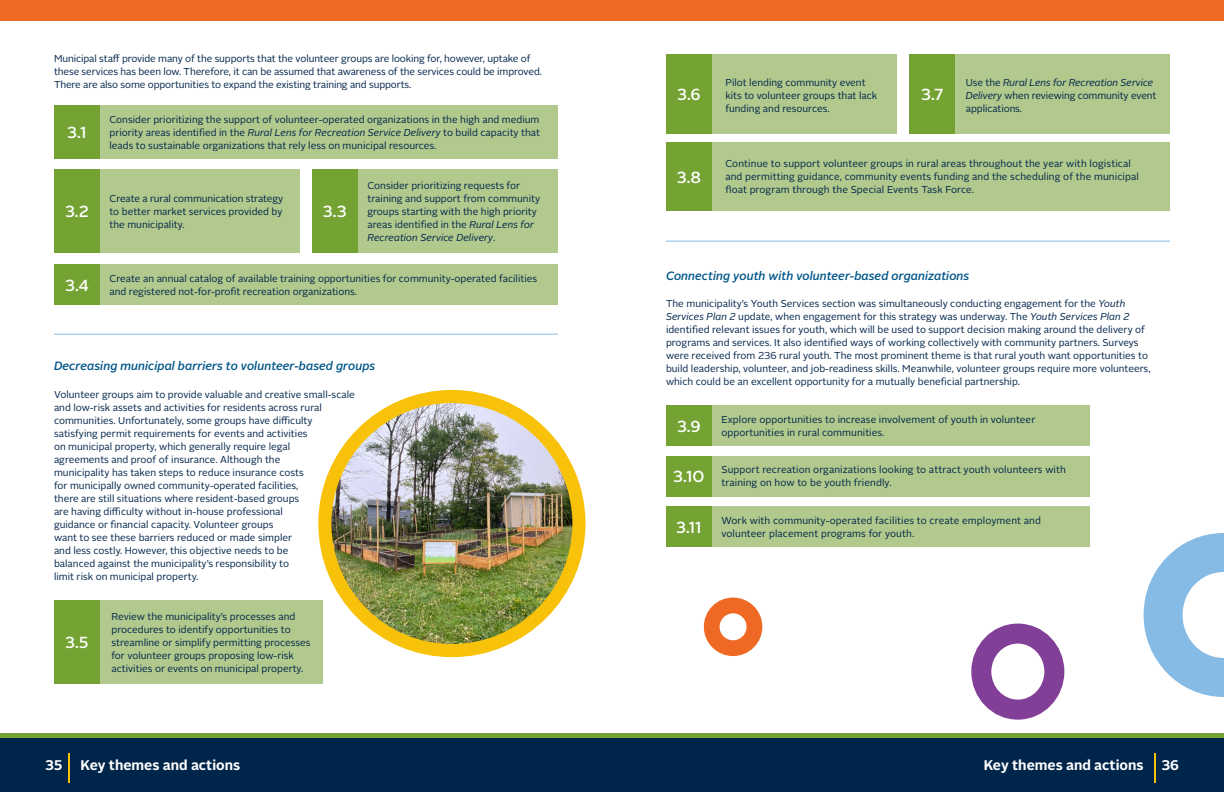
<style>
.page{position:relative;width:1224px;height:792px;background:#fff}
.page>*{position:absolute;margin:0;border:0;box-sizing:border-box;transform-origin:0 0}
.t1{font:500 16px "Alright Sans";color:#fff}
.t2{font:700 14px "Alright Sans";color:#fff}
.t3{font:italic 500 12px "Alright Sans";color:#005689}
.t4{font:10px/13px "Alright Sans";color:#00254a}
.s1{font-style:italic}
</style>
<div class="page">
<div style="left:0;top:0;width:1224px;height:20px;background:#ef6924"></div>
<div style="left:971px;top:624px;width:93px;height:96px;border:20px solid #823f98;border-radius:50%"></div>
<div style="left:0;top:734px;width:1224px;height:58px;background:#00254a"></div>
<div style="left:0;top:733px;width:1224px;height:5px;background:#74a333"></div>
<hr style="left:1154px;top:753px;width:2px;height:30px;background:#f9c20a">
<hr style="left:68px;top:753px;width:2px;height:30px;background:#f9c20a">
<div style="left:54px;top:105px;width:504px;height:54px;background:#b2c98d"></div>
<div style="left:54px;top:169px;width:246px;height:84px;background:#b2c98d"></div>
<div style="left:54px;top:600px;width:269px;height:84px;background:#b2c98d"></div>
<div style="left:698px;top:54px;width:199px;height:80px;background:#b2c98d"></div>
<div style="left:312px;top:169px;width:246px;height:84px;background:#b2c98d"></div>
<div style="left:909px;top:54px;width:261px;height:80px;background:#b2c98d"></div>
<div style="left:54px;top:264px;width:504px;height:41px;background:#b2c98d"></div>
<div style="left:666px;top:142px;width:504px;height:69px;background:#b2c98d"></div>
<div style="left:666px;top:405px;width:424px;height:41px;background:#b2c98d"></div>
<div style="left:666px;top:456px;width:424px;height:40px;background:#b2c98d"></div>
<div style="left:666px;top:506px;width:424px;height:41px;background:#b2c98d"></div>
<div style="left:54px;top:105px;width:45px;height:54px;background:#74a333"></div>
<div style="left:54px;top:169px;width:45px;height:84px;background:#74a333"></div>
<div style="left:54px;top:600px;width:45px;height:84px;background:#74a333"></div>
<div style="left:666px;top:54px;width:45px;height:80px;background:#74a333"></div>
<div style="left:312px;top:169px;width:45px;height:84px;background:#74a333"></div>
<div style="left:909px;top:54px;width:46px;height:80px;background:#74a333"></div>
<div style="left:54px;top:264px;width:45px;height:41px;background:#74a333"></div>
<div style="left:666px;top:142px;width:45px;height:69px;background:#74a333"></div>
<div style="left:666px;top:405px;width:45px;height:41px;background:#74a333"></div>
<div style="left:666px;top:456px;width:45px;height:40px;background:#74a333"></div>
<div style="left:666px;top:506px;width:45px;height:41px;background:#74a333"></div>
<hr style="left:54px;top:334px;width:504px;height:1px;background:#86bbe6">
<hr style="left:666px;top:241px;width:504px;height:1px;background:#86bbe6">
<img style="left:326px;top:397px;width:252px;height:254px">
<div style="left:318px;top:390px;width:268px;height:267px;border:13px solid #f9c20a;border-radius:50%"></div>
<svg style="left:1144px;top:533px;width:80px;height:164px"></svg>
<div style="left:704px;top:598px;width:58px;height:58px;border:16px solid #ef6924;border-radius:50%"></div>
<p class="t4" style="left:54px;top:52px;width:489px">Municipal staff provide many of the supports that the volunteer groups are looking for, however, uptake of these services has been low. Therefore, it can be assumed that awareness of the services could be improved.<br>There are also some opportunities to expand the existing training and supports.</p>
<h1 class="t1" style="left:67px;top:122px;width:21px">3.1</h1>
<h1 class="t1" style="left:65px;top:200px;width:26px">3.2</h1>
<h1 class="t1" style="left:65px;top:274px;width:25px">3.4</h1>
<p class="t4" style="left:109px;top:113px;width:432px;text-align:justify">Consider prioritizing the support of volunteer-operated organizations in the high and medium priority areas identified in the <span class="s1">Rural Lens for Recreation Service Delivery</span> to build capacity that leads to sustainable organizations that rely less on municipal resources.</p>
<p class="t4" style="left:109px;top:192px;width:175px;text-align:justify">Create a rural communication strategy to better market services provided by the municipality.</p>
<h1 class="t1" style="left:323px;top:200px;width:26px">3.3</h1>
<p class="t4" style="left:367px;top:179px;width:174px">Consider prioritizing requests for training and support from community groups starting with the high priority areas identified in the <span class="s1">Rural Lens for Recreation Service Delivery</span>.</p>
<p class="t4" style="left:109px;top:272px;width:429px">Create an annual catalog of available training opportunities for community-operated facilities and registered not-for-profit recreation organizations.</p>
<p class="t3" style="left:54px;top:357px;width:323px">Decreasing municipal barriers to volunteer-based groups</p>
<p class="t4" style="left:54px;top:388px;width:302px">Volunteer groups aim to provide valuable and creative small-scale and low-risk assets and activities for residents across rural communities. Unfortunately, some groups have difficulty satisfying permit requirements for events and activities<br>on municipal property, which generally require legal<br>agreements and proof of insurance. Although the<br>municipality has taken steps to reduce insurance costs<br>for municipally owned community-operated facilities,<br>there are still situations where resident-based groups<br>are having difficulty without in-house professional<br>guidance or financial capacity. Volunteer groups<br>want to see these barriers reduced or made simpler<br>and less costly. However, this objective needs to be<br>balanced against the municipality’s responsibility to<br>limit risk on municipal property.</p>
<h1 class="t1" style="left:65px;top:631px;width:25px">3.5</h1>
<p class="t4" style="left:111px;top:610px;width:201px">Review the municipality’s processes and procedures to identify opportunities to streamline or simplify permitting processes for volunteer groups proposing low-risk activities or events on municipal property.</p>
<h1 class="t1" style="left:677px;top:83px;width:25px">3.6</h1>
<h1 class="t1" style="left:676px;top:166px;width:26px">3.8</h1>
<p class="t4" style="left:725px;top:76px;width:153px">Pilot lending community event kits to volunteer groups that lack funding and resources.</p>
<h1 class="t1" style="left:921px;top:83px;width:24px">3.7</h1>
<p class="t4" style="left:966px;top:76px;width:192px">Use the <span class="s1">Rural Lens for Recreation Service<br>Delivery</span> when reviewing community event applications.</p>
<p class="t4" style="left:725px;top:157px;width:415px">Continue to support volunteer groups in rural areas throughout the year with logistical and permitting guidance, community events funding and the scheduling of the municipal float program through the Special Events Task Force.</p>
<p class="t3" style="left:666px;top:267px;width:305px">Connecting youth with volunteer-based organizations</p>
<p class="t4" style="left:666px;top:297px;width:486px">The municipality’s Youth Services section was simultaneously conducting engagement for the <span class="s1">Youth Services Plan 2</span> update, when engagement for this strategy was underway. The <span class="s1">Youth Services Plan 2 </span>identified relevant issues for youth, which will be used to support decision making around the delivery of programs and services. It also identified ways of working collectively with community partners. Surveys were received from 236 rural youth. The most prominent theme is that rural youth want opportunities to build leadership, volunteer, and job-readiness skills. Meanwhile, volunteer groups require more volunteers, which could be an excellent opportunity for a mutually beneficial partnership.</p>
<h1 class="t1" style="left:677px;top:415px;width:26px">3.9</h1>
<h1 class="t1" style="left:673px;top:465px;width:33px">3.10</h1>
<h1 class="t1" style="left:676px;top:516px;width:27px">3.11</h1>
<p class="t4" style="left:721px;top:413px;width:315px">Explore opportunities to increase involvement of youth in volunteer opportunities in rural communities.</p>
<p class="t4" style="left:721px;top:463px;width:346px">Support recreation organizations looking to attract youth volunteers with training on how to be youth friendly.</p>
<p class="t4" style="left:721px;top:514px;width:321px">Work with community-operated facilities to create employment and volunteer placement programs for youth.</p>
<h2 class="t2" style="left:45px;top:755px;width:19px">35</h2>
<h2 class="t2" style="left:80px;top:755px;width:161px">Key themes and actions</h2>
<h2 class="t2" style="left:984px;top:755px;width:161px">Key themes and actions</h2>
<h2 class="t2" style="left:1162px;top:755px;width:19px">36</h2>
</div>
